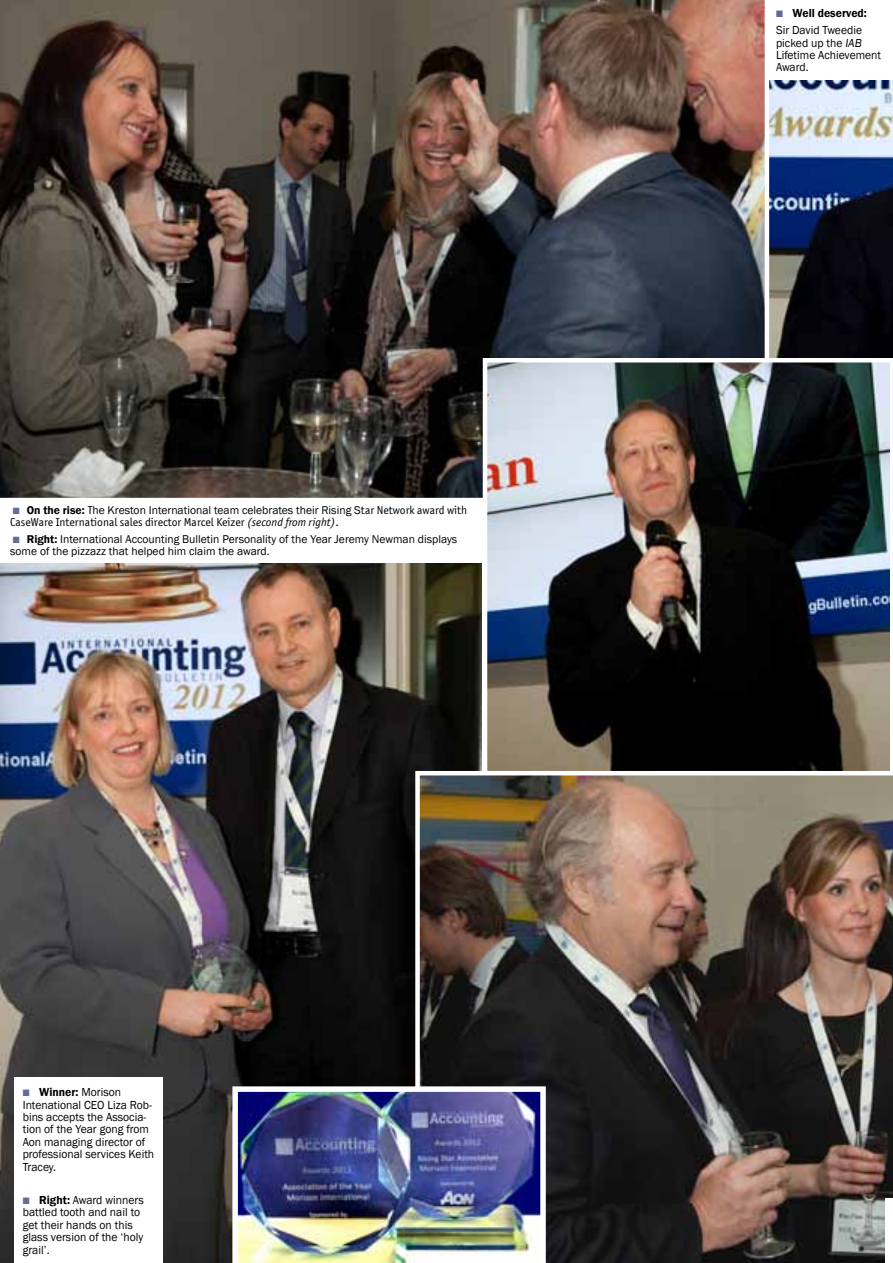
<style>
.page{position:relative;width:893px;height:1263px;background:#fff}
.page>*{position:absolute;margin:0;border:0;box-sizing:border-box;transform-origin:0 0}
.t1{font:12px/12.3px "Franklin Gothic";color:#000}
.t2{font:11.7px/12px "Officina San ITC";color:#000}
.t3{font:11.7px/12px "Franklin Gothic";color:#000}
.s1{color:#636c97}
.s2{font-family:"Franklin Gothic";font-weight:600}
.s3{font-family:"Franklin Gothic"}
.s4{font-style:italic}
.s5{font-weight:600}
</style>
<div class="page">
<img style="left:769px;top:80px;width:124px;height:278px">
<svg style="left:0;top:0;width:765px;height:498px;background:#47403b"></svg>
<img style="left:0;top:563px;width:482px;height:700px">
<img style="left:483px;top:358px;width:407px;height:413px">
<div style="left:14px;top:1078px;width:149px;height:185px;background:#fff"></div>
<img style="left:415px;top:771px;width:478px;height:492px">
<img style="left:232px;top:1086px;width:314px;height:177px">
<div style="left:886px;top:1199px;width:7px;height:64px;background:#fff"></div>
<p class="t2" style="left:10px;top:504px;width:459px"><span class="s1">■</span> <span class="s2">On the rise:</span> T<span class="s3">he Kreston International team celebrates their Rising S</span>tar Network award with<br>CaseWare International sales director Marcel Keizer <span class="s4">(second from right)</span>.</p>
<p class="t3" style="left:10px;top:533px;width:449px"><span class="s1">■</span> <span class="s5">Right:</span> International Accounting Bulletin Personality of the Year Jeremy Newman displays some of the pizzazz that helped him claim the award.</p>
<p class="t1" style="left:23px;top:1086px;width:133px"><span class="s1">■</span> <span class="s5">Winner:</span> Morison<br>Intenational CEO Liza Rob&shy;bins accepts the Associa&shy;tion of the Year gong from<br>Aon managing director of professional services Keith<br>Tracey.</p>
<p class="t1" style="left:23px;top:1194px;width:123px"><span class="s1">■</span> <span class="s5">Right:</span> Award winners battled tooth and nail to get their hands on this glass version of the ‘holy grail’.</p>
<p class="t1" style="left:776px;top:5px;width:92px;line-height:16.8px"><span class="s1">■</span> <span class="s5">Well deserved:<br></span>Sir David Tweedie</p>
<p class="t1" style="left:776px;top:37px;width:107px">picked up the <span class="s4">IAB<br></span>Lifetime Achievement<br>Award.</p>
</div>
